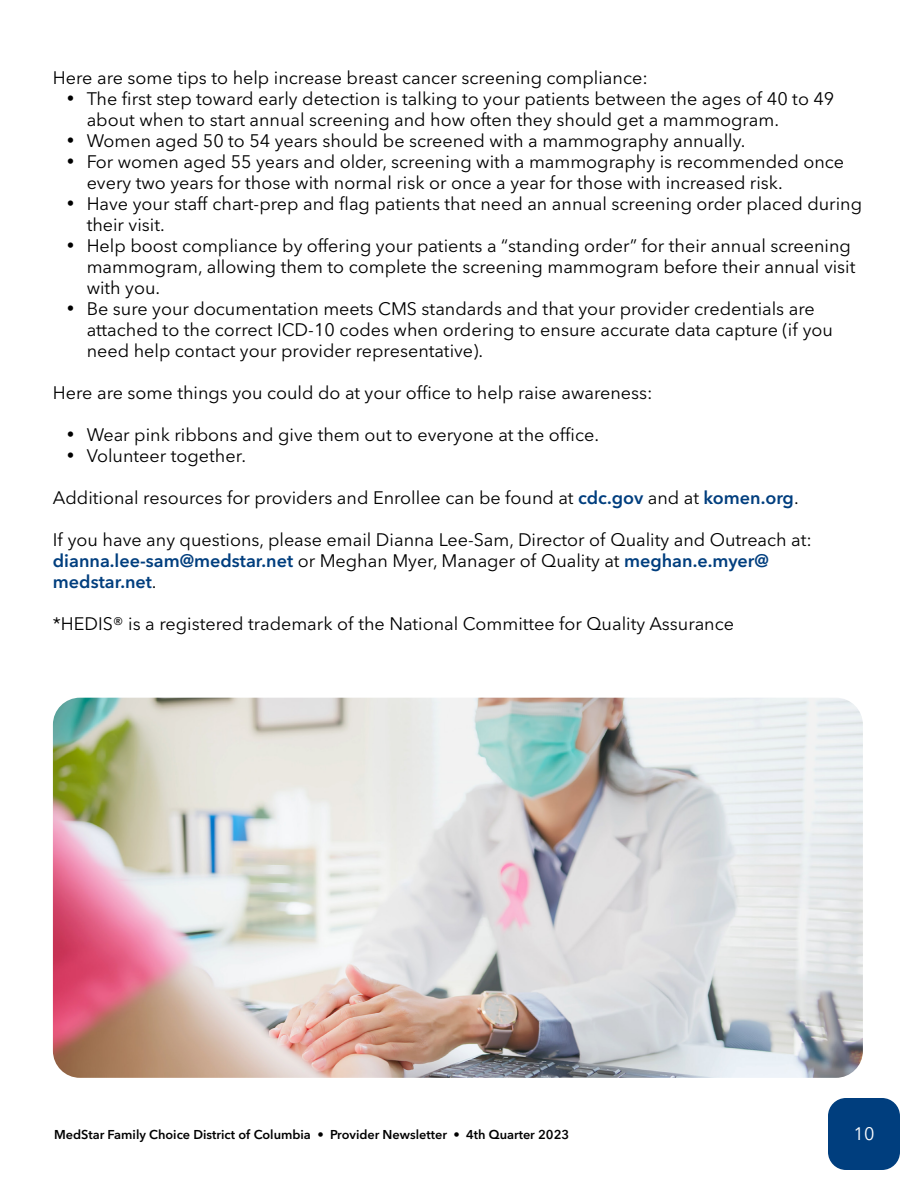
<style>
.page{position:relative;width:918px;height:1188px;background:#fff}
.page>*{position:absolute;margin:0;border:0;box-sizing:border-box;transform-origin:0 0}
.t1{font:18px/21px "Avenir Next LT Pro";color:#000}
.t2{font:600 18px "Avenir Next LT Pro";color:#003e7e}
.t3{font:18px "Avenir Next LT Pro";color:#fff}
.t4{font:600 12.75px "Avenir Next LT Pro";color:#000}
.s1{font-weight:600;color:#003e7e}
.s2{font-weight:400;color:#000}
.s3{font-weight:400}
</style>
<div class="page">
<img style="left:53px;top:698px;width:810px;height:380px">
<div style="left:828px;top:1098px;width:72px;height:72px;background:#003e7e;border-radius:18px"></div>
<p class="t1" style="left:53px;top:67px;width:596px">Here are some tips to help increase breast cancer screening compliance:</p>
<p class="t1" style="left:87px;top:88px;width:749px;text-indent:-20px">• The first step toward early detection is talking to your patients between the ages of 40 to 49 about when to start annual screening and how often they should get a mammogram.</p>
<p class="t1" style="left:66px;top:130px;width:681px">• Women aged 50 to 54 years should be screened with a mammography annually.</p>
<p class="t1" style="left:87px;top:151px;width:759px;text-indent:-20px">• For women aged 55 years and older, screening with a mammography is recommended once every two years for those with normal risk or once a year for those with increased risk.</p>
<p class="t1" style="left:87px;top:193px;width:777px;text-indent:-20px">• Have your staff chart-prep and flag patients that need an annual screening order placed during their visit.</p>
<p class="t1" style="left:87px;top:235px;width:770px;text-indent:-20px">• Help boost compliance by offering your patients a “standing order” for their annual screening mammogram, allowing them to complete the screening mammogram before their annual visit with you.</p>
<p class="t1" style="left:87px;top:298px;width:748px;text-indent:-20px">• Be sure your documentation meets CMS standards and that your provider credentials are attached to the correct ICD-10 codes when ordering to ensure accurate data capture (if you need help contact your provider representative).</p>
<p class="t1" style="left:53px;top:382px;width:601px">Here are some things you could do at your office to help raise awareness:</p>
<p class="t1" style="left:66px;top:424px;width:534px">• Wear pink ribbons and give them out to everyone at the office.</p>
<p class="t1" style="left:66px;top:445px;width:181px">• Volunteer together.</p>
<p class="t1" style="left:53px;top:487px;width:747px">Additional resources for providers and Enrollee can be found at <span class="s1">cdc.gov</span> and at <span class="s1">komen.org</span>.</p>
<p class="t1" style="left:53px;top:529px;width:760px">If you have any questions, please email Dianna Lee-Sam, Director of Quality and Outreach at:</p>
<p class="t2" style="left:53px;top:550px;width:718px">dianna.lee-sam@medstar.net <span class="s2">or Meghan Myer, Manager of Quality at</span> meghan.e.myer@</p>
<p class="t2" style="left:53px;top:571px;width:105px">medstar.net<span class="s2">.</span></p>
<p class="t1" style="left:53px;top:613px;width:683px">*HEDIS® is a registered trademark of the National Committee for Quality Assurance</p>
<p class="t4" style="left:54px;top:1126px;width:517px">MedStar Family Choice District of Columbia <span class="s3">•</span> Provider Newsletter • 4th Quarter 2023</p>
<p class="t3" style="left:854px;top:1123px;width:22px">10</p>
</div>
